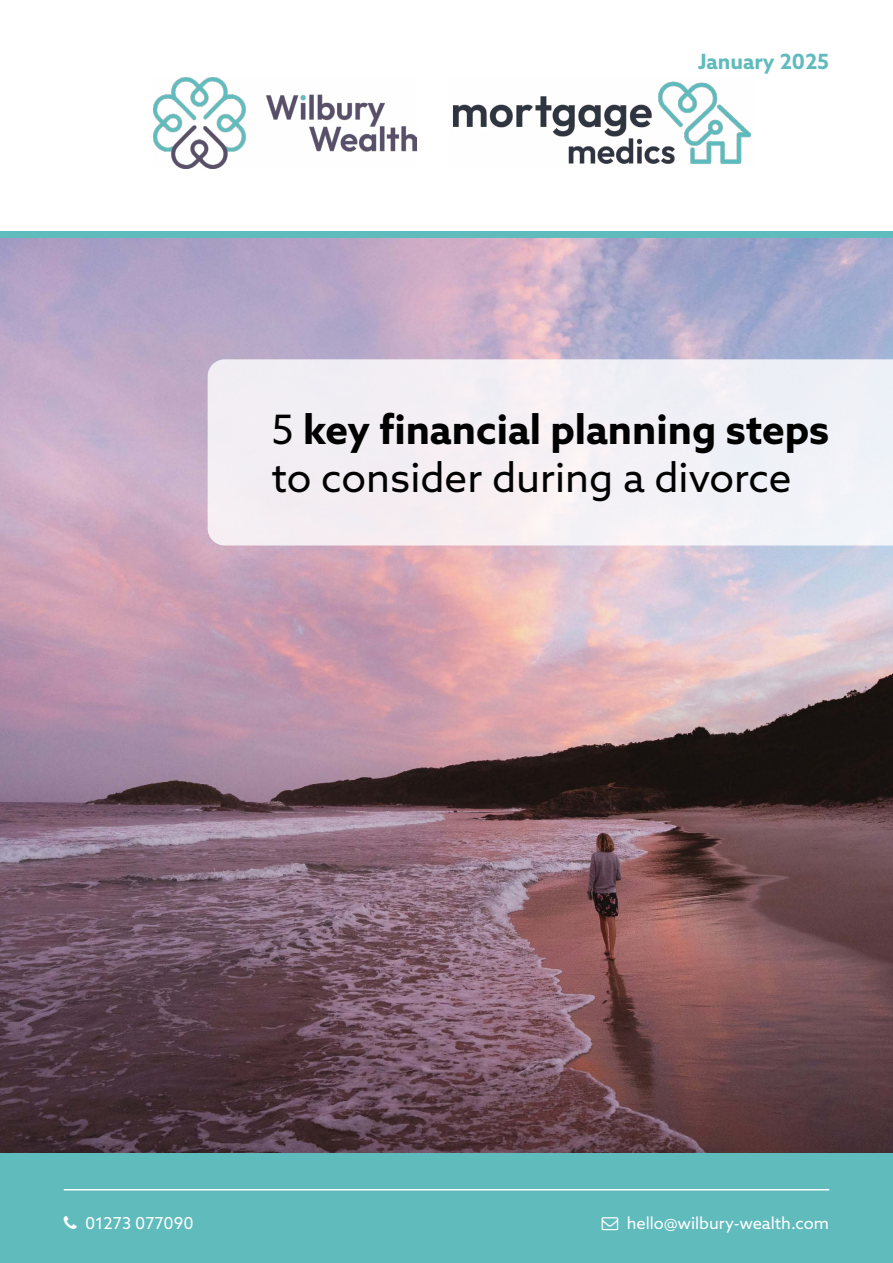
<style>
.page{position:relative;width:893px;height:1263px;background:#fff}
.page>*{position:absolute;margin:0;border:0;box-sizing:border-box;transform-origin:0 0}
.t1{font:40.5px/48.6px "Azo Sans";color:#000}
.t2{font:700 21px "Azo Sans";color:#60bbbd}
.t3{font:16.5px "Azo Sans";color:#fff}
.s1{font-weight:700}
</style>
<div class="page">
<img style="left:0;top:238px;width:893px;height:915px">
<div style="left:208px;top:359px;width:685px;height:186px;background:#f2eff4"></div>
<div style="left:0;top:232px;width:893px;height:6px;background:#60bbbd"></div>
<div style="left:0;top:1153px;width:893px;height:110px;background:#60bbbd"></div>
<hr style="left:64px;top:1189px;width:765px;height:1px;background:#fff">
<img style="left:153px;top:78px;width:264px;height:90px">
<img style="left:452px;top:81px;width:299px;height:83px">
<p class="t2" style="left:698px;top:48px;width:133px">January 2025</p>
<p class="t1" style="left:271px;top:405px;width:559px">5 <span class="s1">key financial planning steps </span>to consider during a divorce</p>
<p class="t3" style="left:85px;top:1212px;width:110px">01273 077090</p>
<p class="t3" style="left:627px;top:1212px;width:204px">hello@wilbury-wealth.com</p>
</div>
